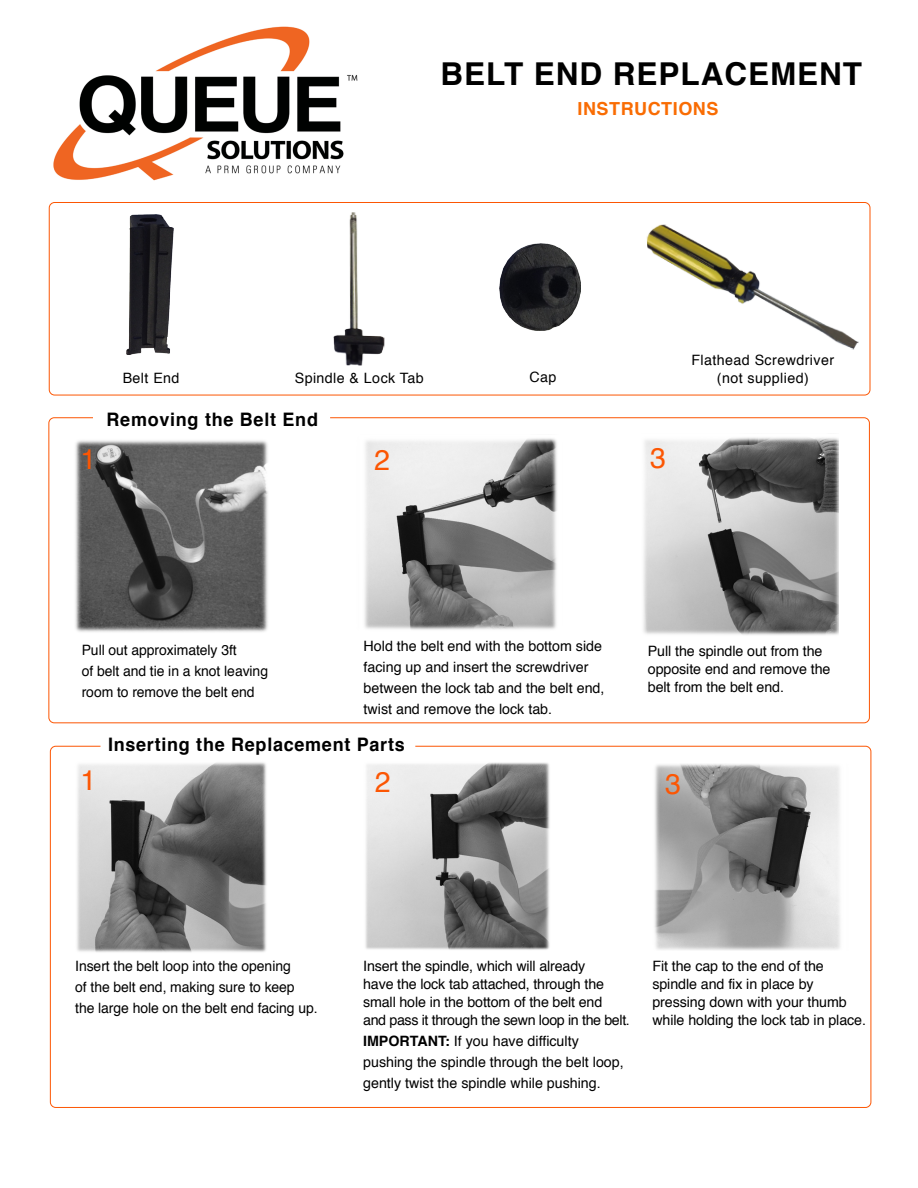
<style>
.page{position:relative;width:918px;height:1188px;background:#fff}
.page>*{position:absolute;margin:0;border:0;box-sizing:border-box;transform-origin:0 0}
.t1{font:700 31.5px "Helvetica";letter-spacing:.03em;color:#000}
.t2{font:28.5px "Helvetica";color:#fc5603}
.t3{font:700 18.6px "Helvetica";letter-spacing:.04em;color:#000}
.t4{font:700 18px "Helvetica";letter-spacing:.03em;color:#f96c03}
.t5{font:14.25px/21px "Helvetica";letter-spacing:-.005em;color:#000}
.t6{font:14.25px/18px "Helvetica";letter-spacing:.03em;color:#000;text-align:center}
.s1{font-weight:700}
</style>
<div class="page">
<img style="left:654px;top:764px;width:186px;height:186px">
<img style="left:365px;top:762px;width:185px;height:188px">
<img style="left:77px;top:762px;width:190px;height:190px">
<img style="left:643px;top:437px;width:196px;height:198px">
<img style="left:364px;top:438px;width:193px;height:192px">
<img style="left:75px;top:440px;width:193px;height:192px">
<div style="left:49px;top:202px;width:821px;height:193px;border:1px solid #fc5603;border-radius:5px"></div>
<img style="left:53px;top:26px;width:305px;height:155px">
<img style="left:646px;top:224px;width:213px;height:126px">
<img style="left:499px;top:244px;width:82px;height:87px">
<img style="left:127px;top:214px;width:47px;height:141px">
<img style="left:333px;top:212px;width:52px;height:154px">
<h1 class="t1" style="left:440px;top:48px;width:423px">BELT END REPLACEMENT</h1>
<p class="t4" style="left:578px;top:94px;width:142px">INSTRUCTIONS</p>
<p class="t5" style="left:123px;top:368px;width:58px">Belt End</p>
<p class="t6" style="left:295px;top:369px;width:130px">Spindle &amp; Lock Tab</p>
<p class="t5" style="left:529px;top:366px;width:28px">Cap</p>
<h3 class="t3" style="left:107px;top:404px;width:213px">Removing the Belt End</h3>
<h2 class="t2" style="left:81px;top:437px;width:17px">1</h2>
<h2 class="t2" style="left:374px;top:438px;width:17px">2</h2>
<h2 class="t2" style="left:650px;top:436px;width:17px">3</h2>
<p class="t6" style="left:691px;top:351px;width:144px">Flathead Screwdriver (not supplied)</p>
<p class="t5" style="left:82px;top:640px;width:188px">Pull out approximately 3ft<br>of belt and tie in a knot leaving room to remove the belt end</p>
<p class="t5" style="left:364px;top:636px;width:242px">Hold the belt end with the bottom side facing up and insert the screwdriver between the lock tab and the belt end, twist and remove the lock tab.</p>
<p class="t5" style="left:648px;top:642px;width:184px;line-height:18px">Pull the spindle out from the opposite end and remove the belt from the belt end.</p>
<h3 class="t3" style="left:108px;top:730px;width:298px">Inserting the Replacement Parts</h3>
<h2 class="t2" style="left:81px;top:758px;width:17px">1</h2>
<h2 class="t2" style="left:375px;top:760px;width:17px">2</h2>
<h2 class="t2" style="left:665px;top:762px;width:17px">3</h2>
<p class="t5" style="left:75px;top:956px;width:244px">Insert the belt loop into the opening<br>of the belt end, making sure to keep<br>the large hole on the belt end facing up.</p>
<p class="t5" style="left:363px;top:958px;width:268px;line-height:18px">Insert the spindle, which will already<br>have the lock tab attached, through the small hole in the bottom of the belt end<br>and pass it through the sewn loop in the belt.</p>
<p class="t5" style="left:363px;top:1031px;width:262px"><span class="s1">IMPORTANT:</span> If you have difficulty pushing the spindle through the belt loop, gently twist the spindle while pushing.</p>
<p class="t5" style="left:652px;top:958px;width:215px;line-height:18px">Fit the cap to the end of the spindle and fix in place by pressing down with your thumb while holding the lock tab in place.</p>
</div>
